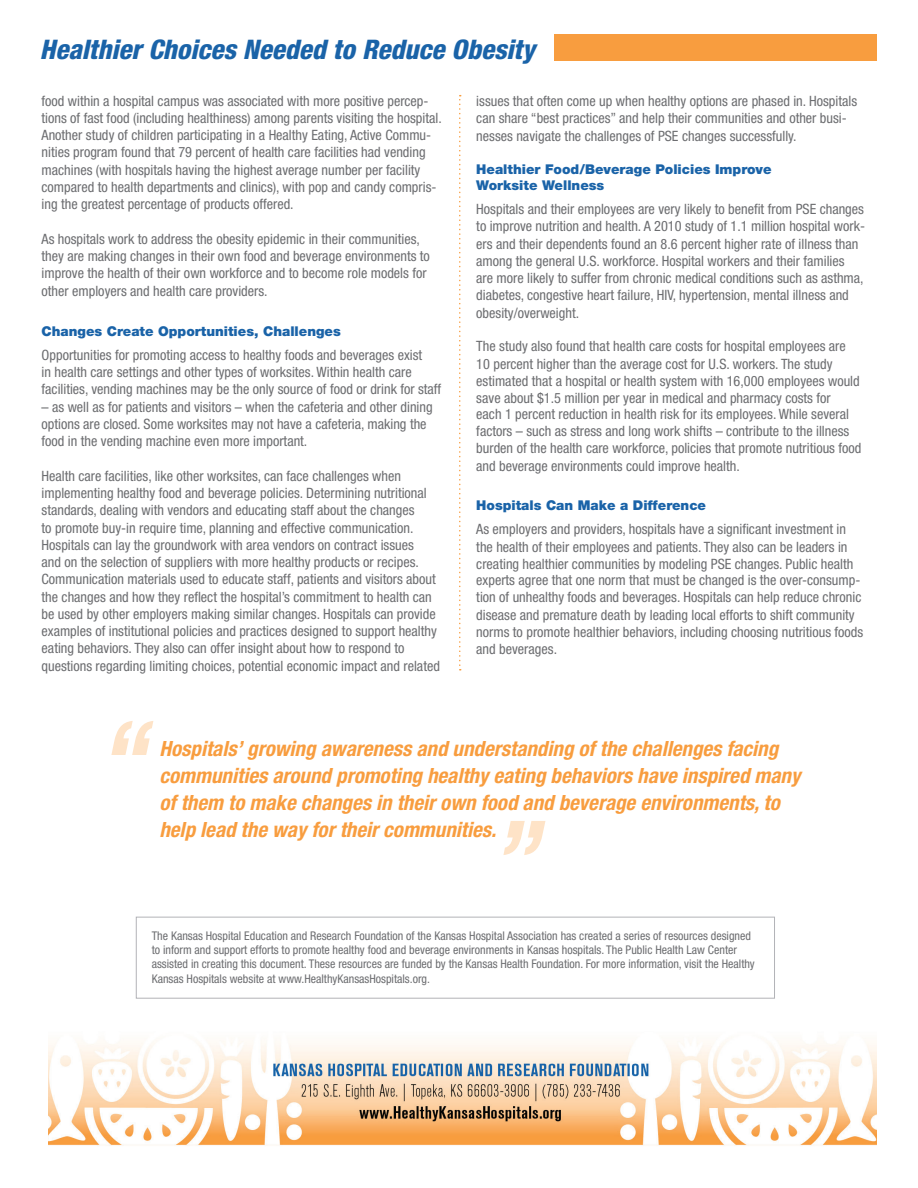
<style>
.page{position:relative;width:918px;height:1188px;background:#fff}
.page>*{position:absolute;margin:0;border:0;box-sizing:border-box;transform-origin:0 0}
.t1{font:italic 800 condensed 27px "Helvetica Neue LT Std";color:#1a63a8}
.t2{font:italic 700 condensed 21px/27px "Helvetica Neue LT Std";color:#f89d3f}
.t3{font:condensed 14.25px/17.2px "Helvetica Neue LT Std";color:#6c6d70}
.t4{font:900 13.5px/16.5px "Helvetica Neue LT Std";color:#1a63a8}
.t5{font:condensed 12px/14.4px "Helvetica Neue LT Std";color:#6c6d70}
</style>
<div class="page">
<img style="left:48px;top:1041px;width:829px;height:105px">
<svg style="left:459px;top:95px;width:2px;height:575px"></svg>
<div style="left:136px;top:917px;width:639px;height:82px;border:1px solid #b2b3b7"></div>
<svg style="left:111px;top:721px;width:42px;height:34px"></svg>
<svg style="left:503px;top:821px;width:42px;height:34px"></svg>
<div style="left:554px;top:35px;width:323px;height:26px;background:#f89d3f"></div>
<h1 class="t1" style="left:40px;top:32px;width:497px">Healthier Choices Needed to Reduce Obesity</h1>
<p class="t3" style="left:42px;top:92px;width:402px">food within a hospital campus was associated with more positive percep&shy;tions of fast food (including healthiness) among parents visiting the hospital.<br>Another study of children participating in a Healthy Eating, Active Commu&shy;nities program found that 79 percent of health care facilities had vending machines (with hospitals having the highest average number per facility compared to health departments and clinics), with pop and candy compris&shy;ing the greatest percentage of products offered.</p>
<p class="t3" style="left:42px;top:230px;width:390px">As hospitals work to address the obesity epidemic in their communities, they are making changes in their own food and beverage environments to improve the health of their own workforce and to become role models for other employers and health care providers.</p>
<p class="t4" style="left:42px;top:323px;width:301px">Changes Create Opportunities, Challenges</p>
<p class="t3" style="left:42px;top:346px;width:401px">Opportunities for promoting access to healthy foods and beverages exist<br>in health care settings and other types of worksites. Within health care facilities, vending machines may be the only source of food or drink for staff</p>
<p class="t3" style="left:42px;top:398px;width:393px">– as well as for patients and visitors – when the cafeteria and other dining options are closed. Some worksites may not have a cafeteria, making the food in the vending machine even more important.</p>
<p class="t3" style="left:42px;top:467px;width:400px">Health care facilities, like other worksites, can face challenges when implementing healthy food and beverage policies. Determining nutritional standards, dealing with vendors and educating staff about the changes<br>to promote buy-in require time, planning and effective communication.<br>Hospitals can lay the groundwork with area vendors on contract issues<br>and on the selection of suppliers with more healthy products or recipes.<br>Communication materials used to educate staff, patients and visitors about the changes and how they reflect the hospital’s commitment to health can be used by other employers making similar changes. Hospitals can provide examples of institutional policies and practices designed to support healthy eating behaviors. They also can offer insight about how to respond to questions regarding limiting choices, potential economic impact and related</p>
<p class="t3" style="left:476px;top:92px;width:382px">issues that often come up when healthy options are phased in. Hospitals can share “best practices” and help their communities and other busi&shy;nesses navigate the challenges of PSE changes successfully.</p>
<p class="t4" style="left:476px;top:160px;width:297px">Healthier Food/Beverage Policies Improve<br>Worksite Wellness</p>
<p class="t3" style="left:476px;top:200px;width:390px">Hospitals and their employees are very likely to benefit from PSE changes to improve nutrition and health. A 2010 study of 1.1 million hospital work&shy;ers and their dependents found an 8.6 percent higher rate of illness than among the general U.S. workforce. Hospital workers and their families are more likely to suffer from chronic medical conditions such as asthma, diabetes, congestive heart failure, HIV, hypertension, mental illness and obesity/overweight.</p>
<p class="t3" style="left:476px;top:338px;width:387px">The study also found that health care costs for hospital employees are 10 percent higher than the average cost for U.S. workers. The study estimated that a hospital or health system with 16,000 employees would save about $1.5 million per year in medical and pharmacy costs for<br>each 1 percent reduction in health risk for its employees. While several factors – such as stress and long work shifts – contribute to the illness burden of the health care workforce, policies that promote nutritious food and beverage environments could improve health.</p>
<p class="t4" style="left:476px;top:497px;width:231px">Hospitals Can Make a Difference</p>
<p class="t3" style="left:476px;top:521px;width:389px">As employers and providers, hospitals have a significant investment in the health of their employees and patients. They also can be leaders in creating healthier communities by modeling PSE changes. Public health experts agree that one norm that must be changed is the over-consump&shy;tion of unhealthy foods and beverages. Hospitals can help reduce chronic disease and premature death by leading local efforts to shift community norms to promote healthier behaviors, including choosing nutritious foods and beverages.</p>
<p class="t2" style="left:159px;top:735px;width:643px">Hospitals’ growing awareness and understanding of the challenges facing communities around promoting healthy eating behaviors have inspired many of them to make changes in their own food and beverage environments, to help lead the way for their communities.</p>
<p class="t5" style="left:152px;top:928px;width:605px">The Kansas Hospital Education and Research Foundation of the Kansas Hospital Association has created a series of resources designed to inform and support efforts to promote healthy food and beverage environments in Kansas hospitals. The Public Health Law Center assisted in creating this document. These resources are funded by the Kansas Health Foundation. For more information, visit the Healthy Kansas Hospitals website at www.HealthyKansasHospitals.org.</p>
</div>
